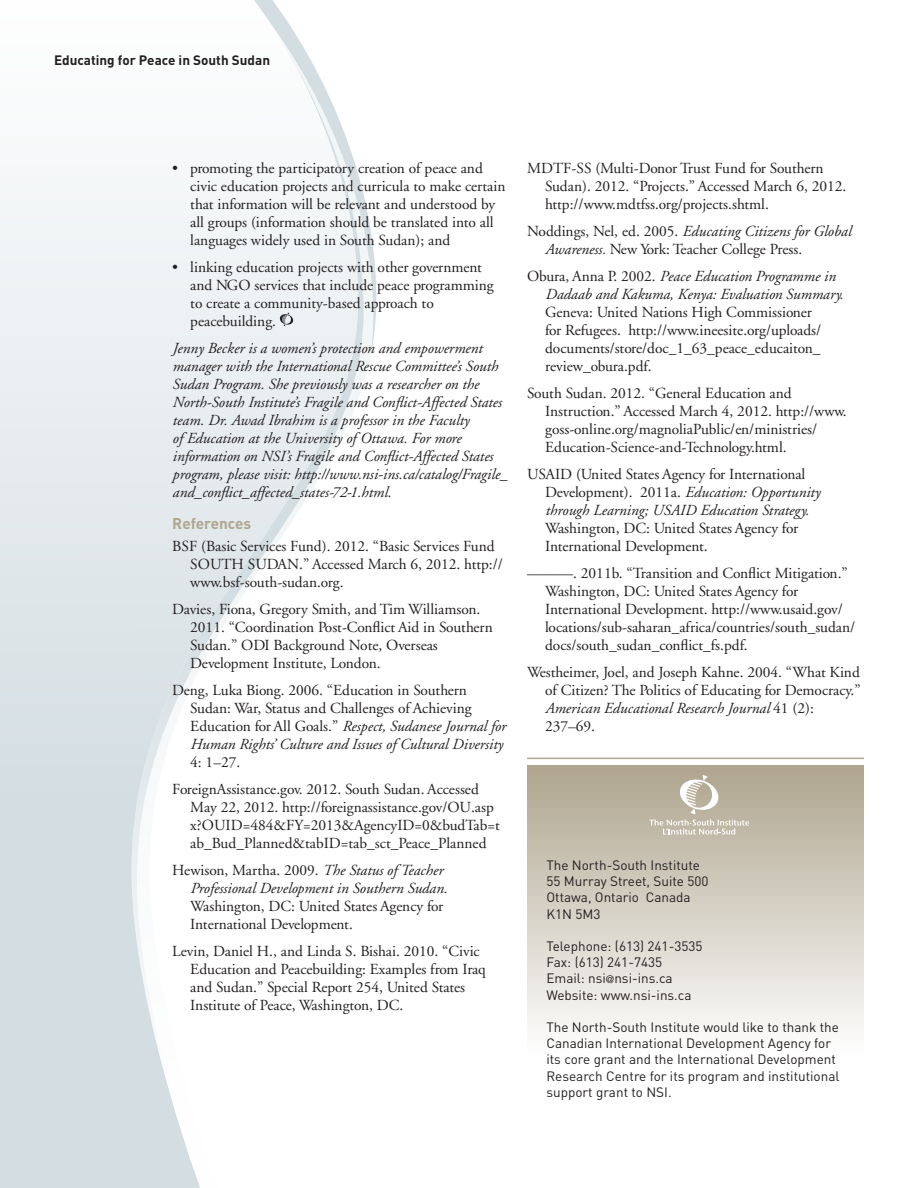
<style>
.page{position:relative;width:918px;height:1188px;background:#fff}
.page>*{position:absolute;margin:0;border:0;box-sizing:border-box;transform-origin:0 0}
.t1{font:15.3px/18px "Adobe Garamond";color:#231f20}
.t2{font:italic 15.3px/18px "Adobe Garamond";color:#231f20}
.t3{font:700 15.3px "DIN";color:#b0a690}
.t4{font:13.5px/16.2px "DIN";color:#231f20}
.t5{font:700 13.5px "DIN";color:#231f20}
.s1{font-style:italic}
.s2{font-style:normal}
.s3{font-family:"Helvetica Neue";font-size:10.5px}
</style>
<div class="page">
<svg style="left:0;top:181px;width:137px;height:1007px;background:#dde5e8"></svg>
<svg style="left:137px;top:0;width:238px;height:1188px"></svg>
<div style="left:527px;top:765px;width:337px;height:291px;background:linear-gradient(to bottom,#aea48e,#fff)"></div>
<hr style="left:527px;top:758px;width:337px;height:1px;background:#b0a690">
<svg style="left:649px;top:775px;width:100px;height:60px;background:#c3bbab"></svg>
<svg style="left:280px;top:313px;width:14px;height:13px"></svg>
<p class="t5" style="left:54px;top:52px;width:218px">Educating for Peace in South Sudan</p>
<p class="t1" style="left:190px;top:160px;width:317px;text-indent:-18px">• promoting the participatory creation of peace and civic education projects and curricula to make certain that information will be relevant and understood by all groups (information should be translated into all languages widely used in South Sudan); and</p>
<p class="t1" style="left:190px;top:259px;width:305px;text-indent:-18px">• linking education projects with other government and NGO services that include peace programming to create a community-based approach to peacebuilding.</p>
<p class="t2" style="left:172px;top:340px;width:337px">Jenny Becker is a women’s protection and empowerment manager with the International Rescue Committee’s South Sudan Program. She previously was a researcher on the North-South Institute’s Fragile and Conflict-Affected States team. Dr. Awad Ibrahim is a professor in the Faculty<br>of Education at the University of Ottawa. For more information on NSI’s Fragile and Conflict-Affected States program, please visit: http://www.nsi-ins.ca/catalog/Fragile_ and_conflict_affected_states-72-1.html.</p>
<p class="t3" style="left:172px;top:513px;width:80px">References</p>
<p class="t1" style="left:190px;top:538px;width:314px;text-indent:-18px">BSF (Basic Services Fund). 2012. “Basic Services Fund<br>SOUTH SUDAN.” Accessed March 6, 2012. http:// www.bsf-south-sudan.org.</p>
<p class="t1" style="left:190px;top:601px;width:304px;text-indent:-18px">Davies, Fiona, Gregory Smith, and Tim Williamson.<br>2011. “Coordination Post-Conflict Aid in Southern Sudan.” ODI Background Note, Overseas Development Institute, London.</p>
<p class="t1" style="left:190px;top:682px;width:317px;text-indent:-18px">Deng, Luka Biong. 2006. “Education in Southern Sudan: War, Status and Challenges of Achieving Education for All Goals.” <span class="s1">Respect, Sudanese Journal for Human Rights’ Culture and Issues of Cultural Diversity</span></p>
<p class="t1" style="left:172px;top:749px;width:308px;line-height:27px;text-indent:18px">4: 1–27.<br>ForeignAssistance.gov. 2012. South Sudan. Accessed</p>
<p class="t1" style="left:190px;top:799px;width:311px">May 22, 2012. http://foreignassistance.gov/OU.asp x?OUID=484&amp;FY=2013&amp;AgencyID=0&amp;budTab=t ab_Bud_Planned&amp;tabID=tab_sct_Peace_Planned</p>
<p class="t2" style="left:172px;top:862px;width:277px;text-align:right"><span class="s2">Hewison, Martha. 2009.</span> The Status of Teacher<br>Professional Development in Southern Sudan.</p>
<p class="t1" style="left:190px;top:898px;width:255px">Washington, DC: United States Agency for<br>International Development.</p>
<p class="t1" style="left:190px;top:943px;width:297px;text-indent:-18px">Levin, Daniel H., and Linda S. Bishai. 2010. “Civic Education and Peacebuilding: Examples from Iraq and Sudan.” Special Report 254, United States Institute of Peace, Washington, DC.</p>
<p class="t1" style="left:545px;top:160px;width:303px;text-indent:-18px">MDTF-SS (Multi-Donor Trust Fund for Southern<br>Sudan). 2012. “Projects.” Accessed March 6, 2012. http://www.mdtfss.org/projects.shtml.</p>
<p class="t1" style="left:545px;top:223px;width:308px;text-indent:-18px">Noddings, Nel, ed. 2005. <span class="s1">Educating Citizens for Global<br>Awareness.</span> New York: Teacher College Press.</p>
<p class="t2" style="left:545px;top:268px;width:300px;text-indent:-18px"><span class="s2">Obura, Anna P. 2002.</span> Peace Education Programme in<br>Dadaab and Kakuma, Kenya: Evaluation Summary.</p>
<p class="t1" style="left:545px;top:304px;width:278px">Geneva: United Nations High Commissioner for Refugees. http://www.ineesite.org/uploads/ documents/store/doc_1_63_peace_educaiton_ review_obura.pdf.</p>
<p class="t1" style="left:545px;top:385px;width:303px;text-indent:-18px">South Sudan. 2012. “General Education and Instruction.” Accessed March 4, 2012. http://www. goss-online.org/magnoliaPublic/en/ministries/ Education-Science-and-Technology.html.</p>
<p class="t2" style="left:545px;top:466px;width:276px;text-indent:-18px"><span class="s2">USAID (United States Agency for International<br>Development). 2011a.</span> Education: Opportunity through Learning; USAID Education Strategy.</p>
<p class="t1" style="left:545px;top:520px;width:255px">Washington, DC: United States Agency for<br>International Development.</p>
<p class="t1" style="left:545px;top:565px;width:312px;text-indent:-18px">———. 2011b. “Transition and Conflict Mitigation.” Washington, DC: United States Agency for International Development. http://www.usaid.gov/ locations/sub-saharan_africa/countries/south_sudan/ docs/south_sudan_conflict_fs.pdf.</p>
<p class="t1" style="left:545px;top:664px;width:317px;text-indent:-18px">Westheimer, Joel, and Joseph Kahne. 2004. “What Kind of Citizen? The Politics of Educating for Democracy.” <span class="s1">American Educational Research Journal</span> 41 (2):<br>237–69.</p>
<p class="t4" style="left:546px;top:857px;width:164px">The North-South Institute<br>55 Murray Street, Suite 500<br>Ottawa, Ontario Canada<br>K1N 5M3</p>
<p class="t4" style="left:546px;top:938px;width:158px">Telephone: (613) 241-3535<br>Fax: (613) 241-7435<br>Email: nsi<span class="s3">@</span>nsi-ins.ca<br>Website: www.nsi-ins.ca</p>
<p class="t4" style="left:546px;top:1019px;width:295px">The North-South Institute would like to thank the Canadian International Development Agency for its core grant and the International Development Research Centre for its program and institutional support grant to NSI.</p>
</div>
